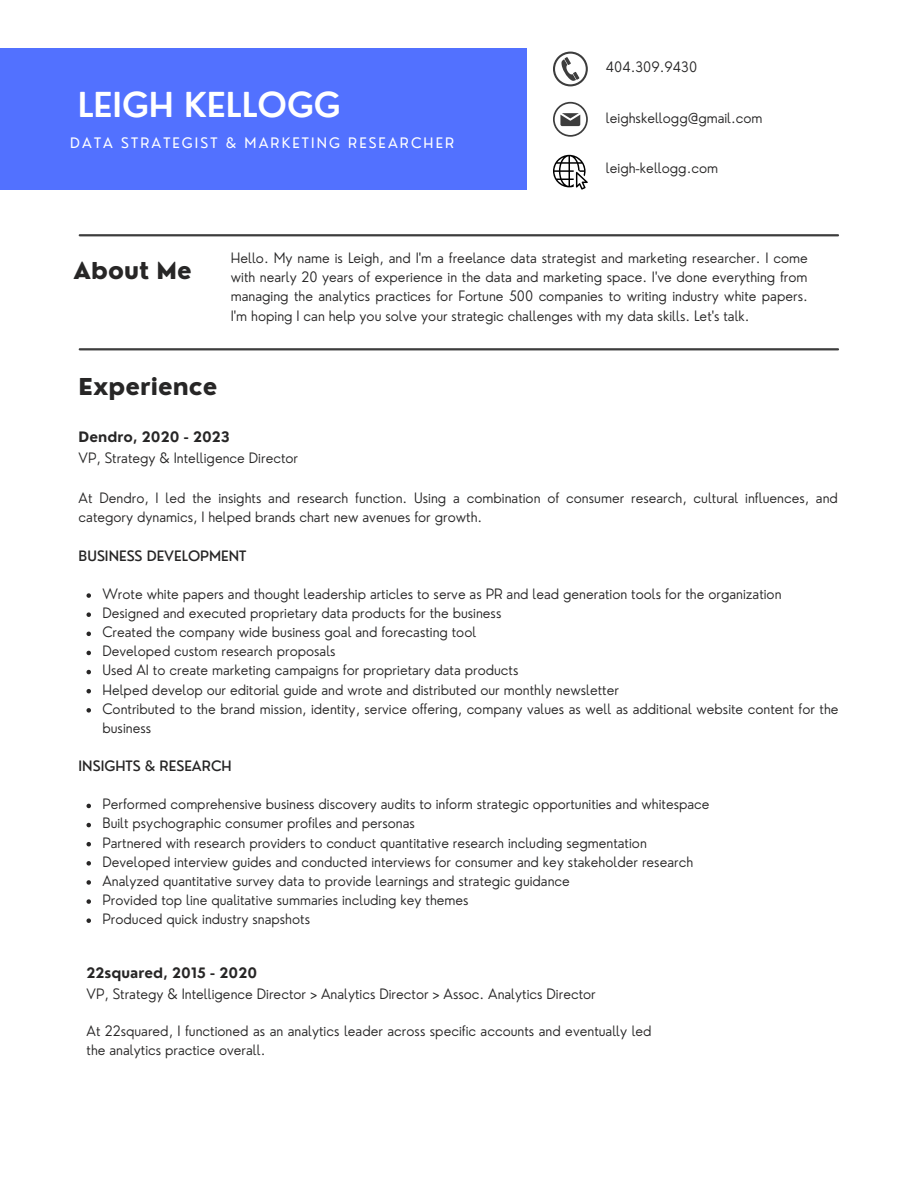
<style>
.page{position:relative;width:918px;height:1188px;background:#fff}
.page>*{position:absolute;margin:0;border:0;box-sizing:border-box;transform-origin:0 0}
.t1{font:600 33.6px "Nourd";color:#fff}
.t2{font:800 22.65px "Nourd";color:#272626}
.t3{font:14.1px "Nourd";letter-spacing:.15em;color:#fff}
.t4{font:300 13.95px/19.2px "Nourd";color:#272626}
.t5{font:500 13.95px "Nourd";color:#272626}
.t6{font:700 13.95px "Nourd";color:#272626}
</style>
<div class="page">
<div style="left:0;top:48px;width:526px;height:142px;background:#5271ff"></div>
<hr style="left:80px;top:234px;width:758px;height:2px;background:#3d3d3d">
<hr style="left:80px;top:348px;width:758px;height:2px;background:#3d3d3d">
<svg style="left:553px;top:52px;width:35px;height:34px"></svg>
<svg style="left:553px;top:102px;width:35px;height:35px"></svg>
<svg style="left:553px;top:155px;width:35px;height:35px"></svg>
<svg style="left:86px;top:593px;width:5px;height:5px"></svg>
<svg style="left:86px;top:612px;width:5px;height:5px"></svg>
<svg style="left:86px;top:632px;width:5px;height:4px"></svg>
<svg style="left:86px;top:651px;width:5px;height:4px"></svg>
<svg style="left:86px;top:670px;width:5px;height:4px"></svg>
<svg style="left:86px;top:689px;width:5px;height:4px"></svg>
<svg style="left:86px;top:708px;width:5px;height:5px"></svg>
<svg style="left:86px;top:804px;width:5px;height:4px"></svg>
<svg style="left:86px;top:823px;width:5px;height:4px"></svg>
<svg style="left:86px;top:842px;width:5px;height:4px"></svg>
<svg style="left:86px;top:861px;width:5px;height:5px"></svg>
<svg style="left:86px;top:880px;width:5px;height:5px"></svg>
<svg style="left:86px;top:899px;width:5px;height:5px"></svg>
<svg style="left:86px;top:918px;width:5px;height:5px"></svg>
<h1 class="t1" style="left:78px;top:83px;width:264px">LEIGH KELLOGG</h1>
<p class="t3" style="left:70px;top:134px;width:385px">DATA STRATEGIST &amp; MARKETING RESEARCHER</p>
<p class="t4" style="left:606px;top:57px;width:93px">404.309.9430</p>
<p class="t4" style="left:606px;top:108px;width:158px">leighskellogg@gmail.com</p>
<p class="t4" style="left:606px;top:158px;width:114px">leigh-kellogg.com</p>
<h2 class="t2" style="left:74px;top:256px;width:120px">About Me</h2>
<p class="t4" style="left:231px;top:249px;width:579px;text-align:justify">Hello. My name is Leigh, and I'm a freelance data strategist and marketing researcher. I come with nearly 20 years of experience in the data and marketing space. I've done everything from managing the analytics practices for Fortune 500 companies to writing industry white papers.<br>I'm hoping I can help you solve your strategic challenges with my data skills. Let's talk.</p>
<h2 class="t2" style="left:79px;top:372px;width:140px">Experience</h2>
<p class="t6" style="left:79px;top:428px;width:153px">Dendro, 2020 - 2023</p>
<p class="t4" style="left:79px;top:448px;width:221px">VP, Strategy &amp; Intelligence Director</p>
<p class="t4" style="left:79px;top:488px;width:761px">At Dendro, I led the insights and research function. Using a combination of consumer research, cultural influences, and category dynamics, I helped brands chart new avenues for growth.</p>
<p class="t5" style="left:79px;top:547px;width:169px">BUSINESS DEVELOPMENT</p>
<p class="t4" style="left:102px;top:584px;width:738px">Wrote white papers and thought leadership articles to serve as PR and lead generation tools for the organization Designed and executed proprietary data products for the business<br>Created the company wide business goal and forecasting tool<br>Developed custom research proposals<br>Used AI to create marketing campaigns for proprietary data products<br>Helped develop our editorial guide and wrote and distributed our monthly newsletter<br>Contributed to the brand mission, identity, service offering, company values as well as additional website content for the business</p>
<p class="t5" style="left:79px;top:757px;width:155px">INSIGHTS &amp; RESEARCH</p>
<p class="t4" style="left:102px;top:794px;width:609px">Performed comprehensive business discovery audits to inform strategic opportunities and whitespace Built psychographic consumer profiles and personas<br>Partnered with research providers to conduct quantitative research including segmentation Developed interview guides and conducted interviews for consumer and key stakeholder research Analyzed quantitative survey data to provide learnings and strategic guidance<br>Provided top line qualitative summaries including key themes<br>Produced quick industry snapshots</p>
<p class="t6" style="left:87px;top:964px;width:172px">22squared, 2015 - 2020</p>
<p class="t4" style="left:87px;top:984px;width:511px">VP, Strategy &amp; Intelligence Director &gt; Analytics Director &gt; Assoc. Analytics Director</p>
<p class="t4" style="left:87px;top:1021px;width:567px">At 22squared, I functioned as an analytics leader across specific accounts and eventually led the analytics practice overall.</p>
</div>
